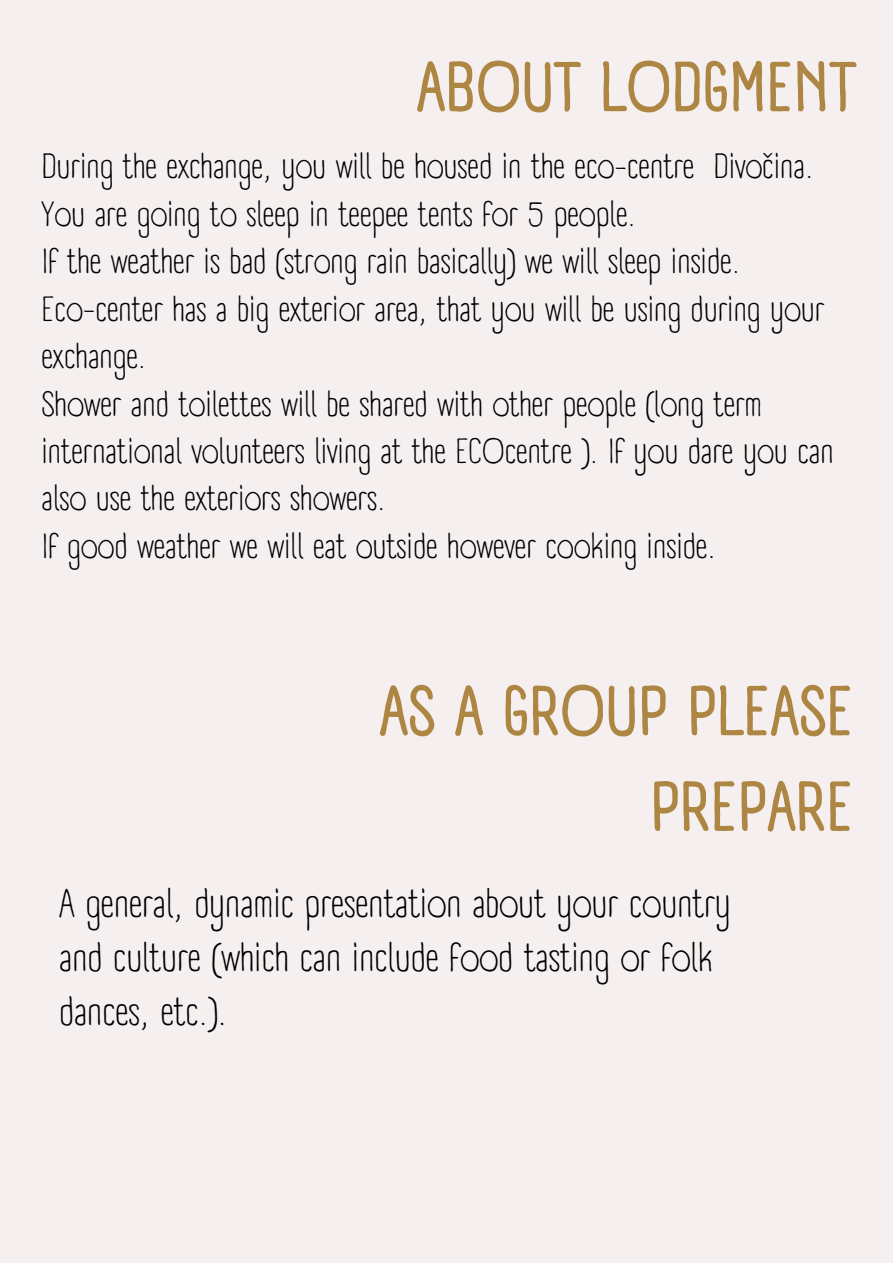
<style>
.page{position:relative;width:893px;height:1264px;background:#fff}
.page>*{position:absolute;margin:0;border:0;box-sizing:border-box;transform-origin:0 0}
.t1{font:700 69px/95.6px "A Day Without Sun Text";color:#ad8643;text-align:right}
.t2{font:39px/54px "A Day Without Sun Text";color:#000}
.t3{font:34.2px/47.4px "A Day Without Sun Text";color:#000}
</style>
<div class="page">
<div style="left:0;top:0;width:892px;height:1262px;background:#f6efef"></div>
<p class="t1" style="left:417px;top:40px;width:440px">ABOUT LODGMENT</p>
<p class="t3" style="left:41px;top:143px;width:773px">During the exchange, you will be housed in the eco-centre Divočina.</p>
<p class="t3" style="left:41px;top:190px;width:596px">You are going to sleep in teepee tents for 5 people.</p>
<p class="t3" style="left:41px;top:238px;width:700px">If the weather is bad (strong rain basically) we will sleep inside.</p>
<p class="t3" style="left:41px;top:285px;width:784px">Eco-center has a big exterior area, that you will be using during your exchange.</p>
<p class="t3" style="left:41px;top:380px;width:793px">Shower and toilettes will be shared with other people (long term international volunteers living at the ECOcentre ). If you dare you can also use the exteriors showers.</p>
<p class="t3" style="left:41px;top:522px;width:675px">If good weather we will eat outside however cooking inside.</p>
<p class="t1" style="left:380px;top:663px;width:475px">AS A GROUP PLEASE<br>PREPARE</p>
<p class="t2" style="left:59px;top:877px;width:672px">A general, dynamic presentation about your country and culture (which can include food tasting or folk dances, etc.).</p>
</div>
